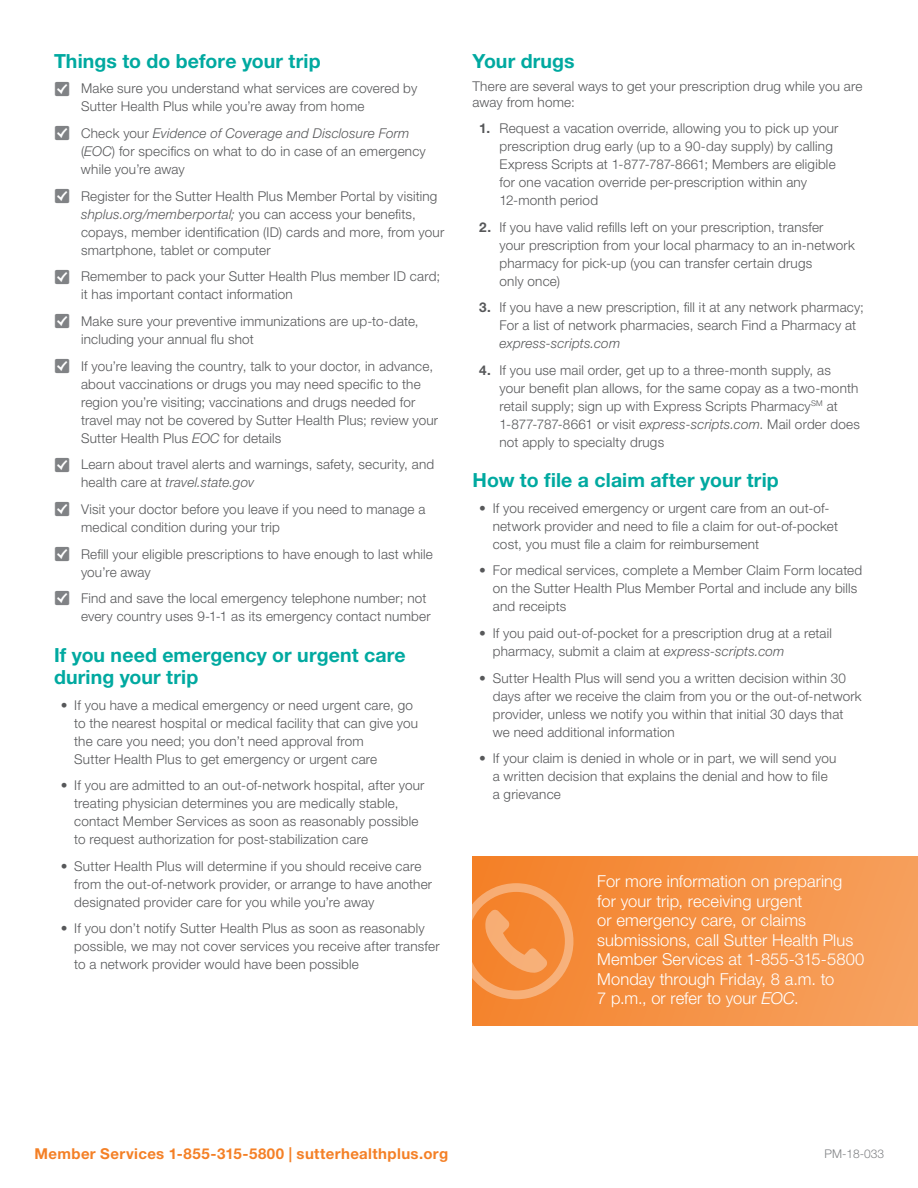
<style>
.page{position:relative;width:918px;height:1188px;background:#fff}
.page>*{position:absolute;margin:0;border:0;box-sizing:border-box;transform-origin:0 0}
.t1{font:700 19.5px/22.5px "Helvetica Neue LT Std";letter-spacing:.005em;color:#00a9a0}
.t2{font:300 16.5px/19.5px "Helvetica Neue LT Std";letter-spacing:.005em;color:#fff}
.t3{font:700 15px "Helvetica Neue LT Std";letter-spacing:.025em;color:#f48026}
.t4{font:300 13.5px/18px "Helvetica Neue LT Std";letter-spacing:.015em;color:#57585a}
.t5{font:italic 300 13.5px "Helvetica Neue LT Std";letter-spacing:.015em;color:#57585a}
.t6{font:300 12px "Helvetica Neue LT Std";color:#808285}
.s1{font-style:italic}
.s2{font-weight:700}
</style>
<div class="page">
<div style="left:472px;top:857px;width:446px;height:169px;background:linear-gradient(to right,#f48129,#f6a15f)"></div>
<svg style="left:472px;top:883px;width:101px;height:116px;background:#f49246"></svg>
<h1 class="t1" style="left:54px;top:49px;width:268px">Things to do before your trip</h1>
<p class="t4" style="left:81px;top:79px;width:338px">Make sure you understand what services are covered by<br>Sutter Health Plus while you’re away from home</p>
<p class="t4" style="left:81px;top:124px;width:346px">Check your <span class="s1">Evidence of Coverage and Disclosure Form </span>(<span class="s1">EOC</span>) for specifics on what to do in case of an emergency while you’re away</p>
<p class="t4" style="left:81px;top:187px;width:365px">Register for the Sutter Health Plus Member Portal by visiting <span class="s1">shplus.org/memberportal;</span> you can access your benefits, copays, member identification (ID) cards and more, from your smartphone, tablet or computer</p>
<p class="t4" style="left:81px;top:267px;width:361px">Remember to pack your Sutter Health Plus member ID card; it has important contact information</p>
<p class="t4" style="left:81px;top:312px;width:339px">Make sure your preventive immunizations are up-to-date, including your annual flu shot</p>
<p class="t4" style="left:81px;top:357px;width:359px">If you’re leaving the country, talk to your doctor, in advance, about vaccinations or drugs you may need specific to the region you’re visiting; vaccinations and drugs needed for travel may not be covered by Sutter Health Plus; review your Sutter Health Plus <span class="s1">EOC</span> for details</p>
<p class="t4" style="left:81px;top:455px;width:355px">Learn about travel alerts and warnings, safety, security, and health care at <span class="s1">travel.state.gov</span></p>
<p class="t4" style="left:81px;top:500px;width:346px">Visit your doctor before you leave if you need to manage a medical condition during your trip</p>
<p class="t4" style="left:81px;top:545px;width:353px">Refill your eligible prescriptions to have enough to last while you’re away</p>
<p class="t4" style="left:81px;top:589px;width:351px">Find and save the local emergency telephone number; not every country uses 9-1-1 as its emergency contact number</p>
<h1 class="t1" style="left:54px;top:643px;width:353px">If you need emergency or urgent care during your trip</h1>
<p class="t4" style="left:74px;top:696px;width:345px;text-indent:-14px">• If you have a medical emergency or need urgent care, go to the nearest hospital or medical facility that can give you the care you need; you don’t need approval from<br>Sutter Health Plus to get emergency or urgent care</p>
<p class="t4" style="left:74px;top:776px;width:352px;text-indent:-14px">• If you are admitted to an out-of-network hospital, after your treating physician determines you are medically stable, contact Member Services as soon as reasonably possible to request authorization for post-stabilization care</p>
<p class="t4" style="left:74px;top:857px;width:359px;text-indent:-14px">• Sutter Health Plus will determine if you should receive care from the out-of-network provider, or arrange to have another designated provider care for you while you’re away</p>
<p class="t4" style="left:74px;top:919px;width:367px;text-indent:-14px">• If you don’t notify Sutter Health Plus as soon as reasonably possible, we may not cover services you receive after transfer to a network provider would have been possible</p>
<h1 class="t1" style="left:472px;top:49px;width:104px">Your drugs</h1>
<p class="t4" style="left:472px;top:78px;width:392px;line-height:16.5px">There are several ways to get your prescription drug while you are away from home:</p>
<p class="t4" style="left:500px;top:119px;width:340px;text-indent:-20px"><span class="s2">1.</span> Request a vacation override, allowing you to pick up your prescription drug early (up to a 90-day supply) by calling Express Scripts at 1-877-787-8661; Members are eligible for one vacation override per-prescription within any 12-month period</p>
<p class="t4" style="left:500px;top:217px;width:357px;text-indent:-20px"><span class="s2">2.</span> If you have valid refills left on your prescription, transfer<br>your prescription from your local pharmacy to an in-network pharmacy for pick-up (you can transfer certain drugs<br>only once)</p>
<p class="t4" style="left:500px;top:298px;width:366px;text-indent:-20px"><span class="s2">3.</span> If you have a new prescription, fill it at any network pharmacy;<br>For a list of network pharmacies, search Find a Pharmacy at</p>
<p class="t5" style="left:500px;top:335px;width:122px">express-scripts.com</p>
<p class="t4" style="left:500px;top:361px;width:362px;text-indent:-20px"><span class="s2">4.</span> If you use mail order, get up to a three-month supply, as your benefit plan allows, for the same copay as a two-month retail supply; sign up with Express Scripts Pharmacy<sup>SM</sup> at 1-877-787-8661 or visit <span class="s1">express-scripts.com</span>. Mail order does not apply to specialty drugs</p>
<h1 class="t1" style="left:472px;top:469px;width:308px">How to file a claim after your trip</h1>
<p class="t4" style="left:493px;top:499px;width:347px;text-indent:-14px">• If you received emergency or urgent care from an out-of&shy;network provider and need to file a claim for out-of-pocket cost, you must file a claim for reimbursement</p>
<p class="t4" style="left:493px;top:561px;width:371px;text-indent:-14px">• For medical services, complete a Member Claim Form located on the Sutter Health Plus Member Portal and include any bills and receipts</p>
<p class="t4" style="left:493px;top:624px;width:341px;text-indent:-14px">• If you paid out-of-pocket for a prescription drug at a retail pharmacy, submit a claim at <span class="s1">express-scripts.com</span></p>
<p class="t4" style="left:493px;top:669px;width:370px;text-indent:-14px">• Sutter Health Plus will send you a written decision within 30 days after we receive the claim from you or the out-of-network provider, unless we notify you within that initial 30 days that we need additional information</p>
<p class="t4" style="left:493px;top:749px;width:345px;text-indent:-14px">• If your claim is denied in whole or in part, we will send you a written decision that explains the denial and how to file a grievance</p>
<p class="t2" style="left:597px;top:871px;width:269px">For more information on preparing for your trip, receiving urgent<br>or emergency care, or claims submissions, call Sutter Health Plus<br>Member Services at 1-855-315-5800<br>Monday through Friday, 8 a.m. to<br>7 p.m., or refer to your <span class="s1">EOC</span>.</p>
<p class="t3" style="left:35px;top:1144px;width:415px">Member Services 1-855-315-5800 | sutterhealthplus.org</p>
<p class="t6" style="left:824px;top:1146px;width:61px">PM-18-033</p>
</div>
